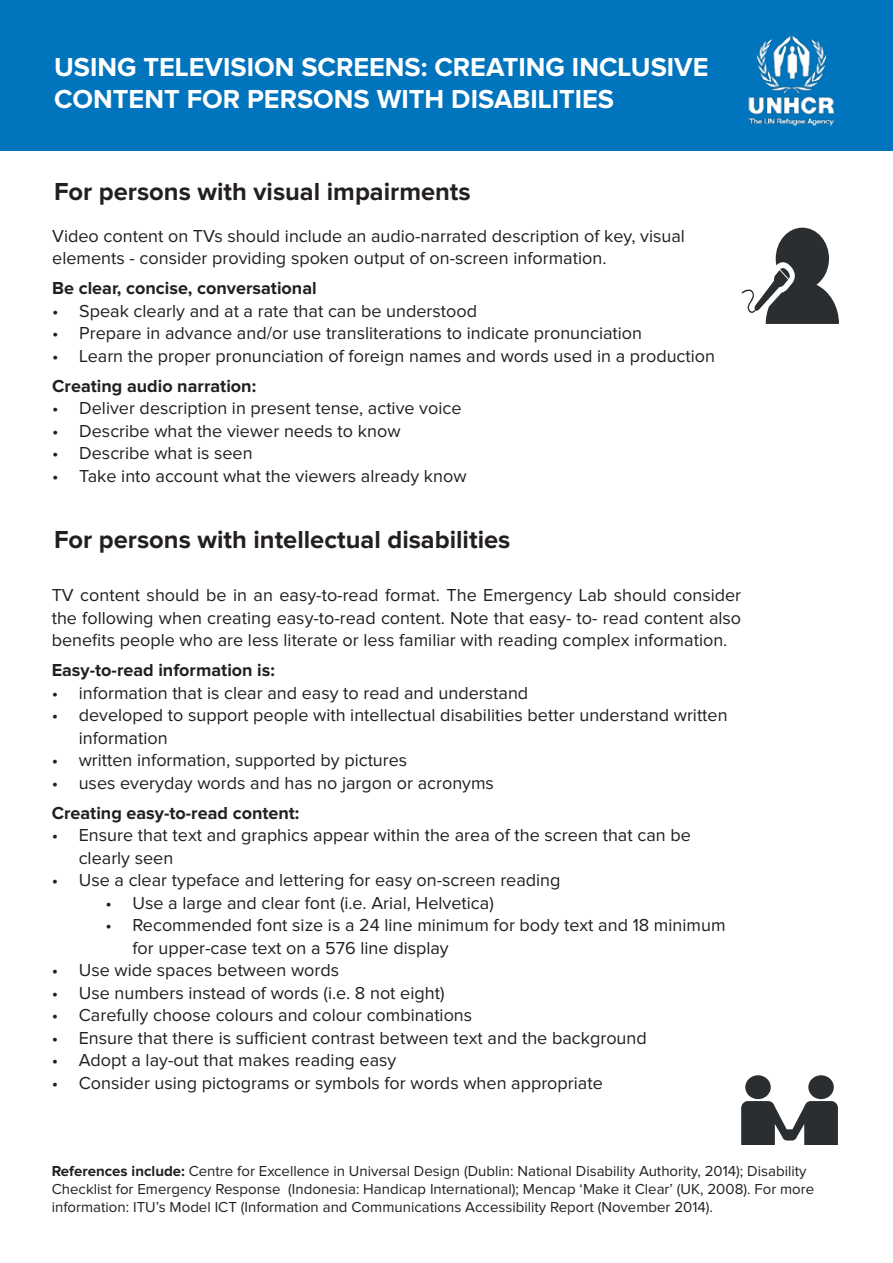
<style>
.page{position:relative;width:893px;height:1263px;background:#fff}
.page>*{position:absolute;margin:0;border:0;box-sizing:border-box;transform-origin:0 0}
.t1{font:700 27px/32.4px "Proxima Nova";color:#fff}
.t2{font:700 25.5px "Proxima Nova";color:#231f20}
.t3{font:18px/22.5px "Proxima Nova";color:#231f20}
.t4{font:700 18px "Proxima Nova";color:#231f20}
.t5{font:15px/18px "Proxima Nova";color:#231f20}
.s1{font-weight:700}
</style>
<div class="page">
<div style="left:0;top:0;width:893px;height:150px;background:#0074bd"></div>
<img style="left:748px;top:35px;width:87px;height:91px">
<svg style="left:741px;top:228px;width:98px;height:96px"></svg>
<div style="left:808px;top:1075px;width:26px;height:24px;background:#2a2e30;border-radius:50%"></div>
<svg style="left:741px;top:1101px;width:97px;height:44px"></svg>
<div style="left:745px;top:1075px;width:26px;height:24px;background:#2a2e30;border-radius:50%"></div>
<p class="t1" style="left:54px;top:52px;width:656px">USING TELEVISION SCREENS: CREATING INCLUSIVE<br>CONTENT FOR PERSONS WITH DISABILITIES</p>
<p class="t2" style="left:54px;top:180px;width:418px">For persons with visual impairments</p>
<p class="t3" style="left:52px;top:225px;width:634px">Video content on TVs should include an audio-narrated description of key, visual elements - consider providing spoken output of on-screen information.</p>
<p class="t4" style="left:52px;top:280px;width:266px">Be clear, concise, conversational</p>
<p class="t3" style="left:52px;top:300px;width:426px">• Speak clearly and at a rate that can be understood</p>
<p class="t3" style="left:52px;top:323px;width:591px">• Prepare in advance and/or use transliterations to indicate pronunciation</p>
<p class="t3" style="left:52px;top:345px;width:664px">• Learn the proper pronunciation of foreign names and words used in a production</p>
<p class="t4" style="left:52px;top:378px;width:205px">Creating audio narration:</p>
<p class="t3" style="left:52px;top:398px;width:411px">• Deliver description in present tense, active voice</p>
<p class="t3" style="left:52px;top:420px;width:350px">• Describe what the viewer needs to know</p>
<p class="t3" style="left:52px;top:443px;width:202px">• Describe what is seen</p>
<p class="t3" style="left:52px;top:465px;width:416px">• Take into account what the viewers already know</p>
<p class="t2" style="left:54px;top:527px;width:458px">For persons with intellectual disabilities</p>
<p class="t3" style="left:52px;top:585px;width:691px;text-align:justify">TV content should be in an easy-to-read format. The Emergency Lab should consider the following when creating easy-to-read content. Note that easy- to- read content also benefits people who are less literate or less familiar with reading complex information.</p>
<p class="t4" style="left:52px;top:662px;width:225px">Easy-to-read information is:</p>
<p class="t3" style="left:52px;top:682px;width:478px">• information that is clear and easy to read and understand</p>
<p class="t3" style="left:79px;top:705px;width:650px;text-indent:-27px">• developed to support people with intellectual disabilities better understand written information</p>
<p class="t3" style="left:52px;top:750px;width:357px">• written information, supported by pictures</p>
<p class="t3" style="left:52px;top:772px;width:444px">• uses everyday words and has no jargon or acronyms</p>
<p class="t4" style="left:52px;top:804px;width:249px">Creating easy-to-read content:</p>
<p class="t3" style="left:79px;top:825px;width:614px;text-indent:-27px">• Ensure that text and graphics appear within the area of the screen that can be clearly seen</p>
<p class="t3" style="left:52px;top:870px;width:510px">• Use a clear typeface and lettering for easy on-screen reading</p>
<p class="t3" style="left:106px;top:892px;width:390px">• Use a large and clear font (i.e. Arial, Helvetica)</p>
<p class="t3" style="left:133px;top:915px;width:594px;text-indent:-27px">• Recommended font size is a 24 line minimum for body text and 18 minimum for upper-case text on a 576 line display</p>
<p class="t3" style="left:52px;top:960px;width:289px">• Use wide spaces between words</p>
<p class="t3" style="left:52px;top:982px;width:394px">• Use numbers instead of words (i.e. 8 not eight)</p>
<p class="t3" style="left:52px;top:1005px;width:422px">• Carefully choose colours and colour combinations</p>
<p class="t3" style="left:52px;top:1027px;width:597px">• Ensure that there is sufficient contrast between text and the background</p>
<p class="t3" style="left:52px;top:1050px;width:346px">• Adopt a lay-out that makes reading easy</p>
<p class="t3" style="left:52px;top:1072px;width:553px">• Consider using pictograms or symbols for words when appropriate</p>
<p class="t5" style="left:52px;top:1162px;width:764px"><span class="s1">References include:</span> Centre for Excellence in Universal Design (Dublin: National Disability Authority, 2014); Disability<br>Checklist for Emergency Response (Indonesia: Handicap International); Mencap ‘Make it Clear’ (UK, 2008). For more information: ITU’s Model ICT (Information and Communications Accessibility Report (November 2014).</p>
</div>
